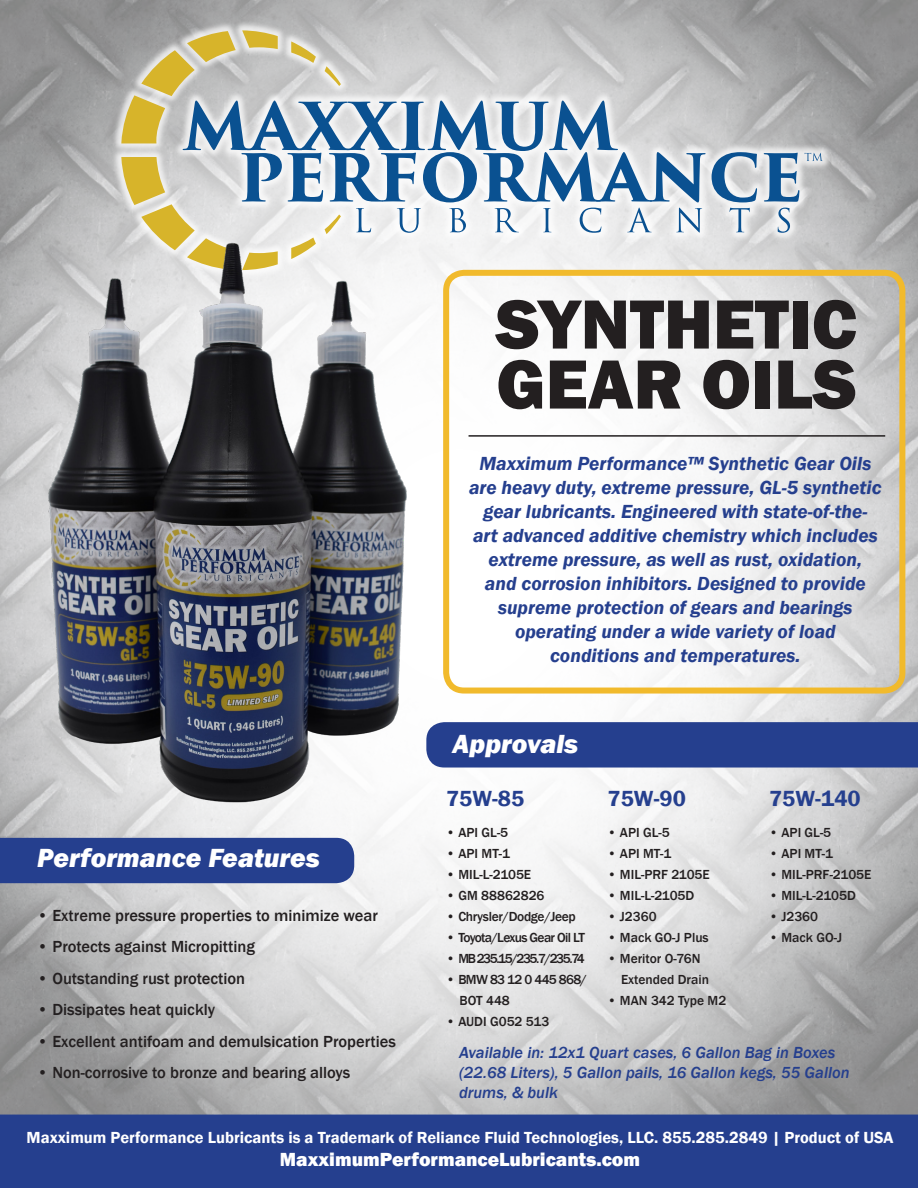
<style>
.page{position:relative;width:918px;height:1188px;background:#fff}
.page>*{position:absolute;margin:0;border:0;box-sizing:border-box;transform-origin:0 0}
.t1{font:800 72px/60px "Franklin Gothic";color:#231f20}
.t2{font:italic 800 27px "Franklin Gothic";color:#fff}
.t3{font:600 22.5px "Franklin Gothic";color:#253f8e}
.t4{font:italic 600 19.5px/24px "Franklin Gothic";color:#253f8e;text-align:center}
.t5{font:800 19.5px "Franklin Gothic";color:#fff}
.t6{font:500 16.5px "Franklin Gothic";color:#231f20}
.t7{font:italic 500 16.5px/19.8px "Franklin Gothic";color:#253f8e}
.t8{font:600 16.5px "Franklin Gothic";color:#fff}
.t9{font:500 13.5px/21px "Franklin Gothic";color:#231f20}
.t10{font:500 13.5px/21px "Franklin Gothic";letter-spacing:-.05em;color:#231f20}
.t11{font:500 13.5px "Franklin Gothic";letter-spacing:-.1em;color:#231f20}
.t12{font:500 13.5px "Franklin Gothic";letter-spacing:-.025em;color:#231f20}
</style>
<div class="page">
<img style="left:0;top:0;width:918px;height:1115px">
<div style="left:111px;top:21px;width:721px;height:259px;background:#fff;opacity:.75"></div>
<svg style="left:712px;top:152px;width:45px;height:50px;background:#91abc3"></svg>
<svg style="left:764px;top:153px;width:59px;height:49px;background:#98aec2"></svg>
<svg style="left:729px;top:208px;width:21px;height:24px"></svg>
<svg style="left:778px;top:208px;width:12px;height:25px"></svg>
<svg style="left:121px;top:30px;width:585px;height:240px"></svg>
<div style="left:443px;top:270px;width:462px;height:424px;border:6px solid #f1ba2c;border-radius:18px"></div>
<div style="left:438px;top:722px;width:480px;height:46px;background:#253f8e"></div>
<div style="left:0;top:1115px;width:918px;height:73px;background:#253f8e"></div>
<div style="left:0;top:838px;width:354px;height:45px;background:#253f8e"></div>
<img style="left:21px;top:206px;width:417px;height:620px">
<hr style="left:469px;top:435px;width:416px;height:2px;background:#231f20">
<p class="t1" style="left:496px;top:294px;width:363px">SYNTHETIC<br>GEAR OILS</p>
<p class="t4" style="left:469px;top:452px;width:414px">Maxximum Performance™ Synthetic Gear Oils are heavy duty, extreme pressure, GL-5 synthetic gear lubricants. Engineered with state-of-the&shy;art advanced additive chemistry which includes extreme pressure, as well as rust, oxidation,<br>and corrosion inhibitors. Designed to provide supreme protection of gears and bearings operating under a wide variety of load conditions and temperatures.</p>
<p class="t2" style="left:37px;top:841px;width:284px">Performance Features</p>
<p class="t6" style="left:37px;top:905px;width:342px">• Extreme pressure properties to minimize wear</p>
<p class="t6" style="left:37px;top:936px;width:219px">• Protects against Micropitting</p>
<p class="t6" style="left:37px;top:968px;width:209px">• Outstanding rust protection</p>
<p class="t6" style="left:37px;top:999px;width:179px">• Dissipates heat quickly</p>
<p class="t6" style="left:37px;top:1031px;width:360px">• Excellent antifoam and demulsication Properties</p>
<p class="t6" style="left:37px;top:1062px;width:315px">• Non-corrosive to bronze and bearing alloys</p>
<p class="t2" style="left:453px;top:726px;width:127px">Approvals</p>
<p class="t3" style="left:446px;top:784px;width:80px">75W-85</p>
<p class="t9" style="left:446px;top:822px;width:64px">• API GL-5</p>
<p class="t9" style="left:446px;top:843px;width:65px">• API MT-1</p>
<p class="t9" style="left:446px;top:864px;width:87px">• MIL-L-2105E</p>
<p class="t9" style="left:446px;top:885px;width:100px">• GM 88862826</p>
<p class="t12" style="left:446px;top:908px;width:131px">• Chrysler/Dodge/Jeep</p>
<p class="t10" style="left:446px;top:927px;width:140px">• Toyota/Lexus Gear Oil LT</p>
<p class="t11" style="left:446px;top:950px;width:140px">• MB 235.15/235.7/235.74</p>
<p class="t10" style="left:460px;top:969px;width:129px;text-indent:-14px">• BMW 83 12 0 445 868/<br>BOT 448</p>
<p class="t9" style="left:446px;top:1011px;width:105px">• AUDI G052 513</p>
<p class="t3" style="left:608px;top:784px;width:80px">75W-90</p>
<p class="t9" style="left:608px;top:822px;width:64px">• API GL-5</p>
<p class="t9" style="left:608px;top:843px;width:65px">• API MT-1</p>
<p class="t9" style="left:608px;top:864px;width:104px">• MIL-PRF 2105E</p>
<p class="t9" style="left:608px;top:885px;width:88px">• MIL-L-2105D</p>
<p class="t9" style="left:608px;top:906px;width:51px">• J2360</p>
<p class="t9" style="left:608px;top:927px;width:103px">• Mack GO-J Plus</p>
<p class="t9" style="left:621px;top:948px;width:90px;text-indent:-14px">• Meritor O-76N<br>Extended Drain</p>
<p class="t9" style="left:608px;top:990px;width:120px">• MAN 342 Type M2</p>
<p class="t3" style="left:769px;top:784px;width:93px">75W-140</p>
<p class="t9" style="left:769px;top:822px;width:64px">• API GL-5</p>
<p class="t9" style="left:769px;top:843px;width:65px">• API MT-1</p>
<p class="t9" style="left:769px;top:864px;width:104px">• MIL-PRF-2105E</p>
<p class="t9" style="left:769px;top:885px;width:88px">• MIL-L-2105D</p>
<p class="t9" style="left:769px;top:906px;width:51px">• J2360</p>
<p class="t9" style="left:769px;top:927px;width:75px">• Mack GO-J</p>
<p class="t7" style="left:459px;top:1043px;width:392px">Available in: 12x1 Quart cases, 6 Gallon Bag in Boxes (22.68 Liters), 5 Gallon pails, 16 Gallon kegs, 55 Gallon drums, &amp; bulk</p>
<p class="t8" style="left:27px;top:1127px;width:869px">Maxximum Performance Lubricants is a Trademark of Reliance Fluid Technologies, LLC. 855.285.2849 | Product of USA</p>
<p class="t5" style="left:280px;top:1147px;width:362px">MaxximumPerformanceLubricants.com</p>
</div>
